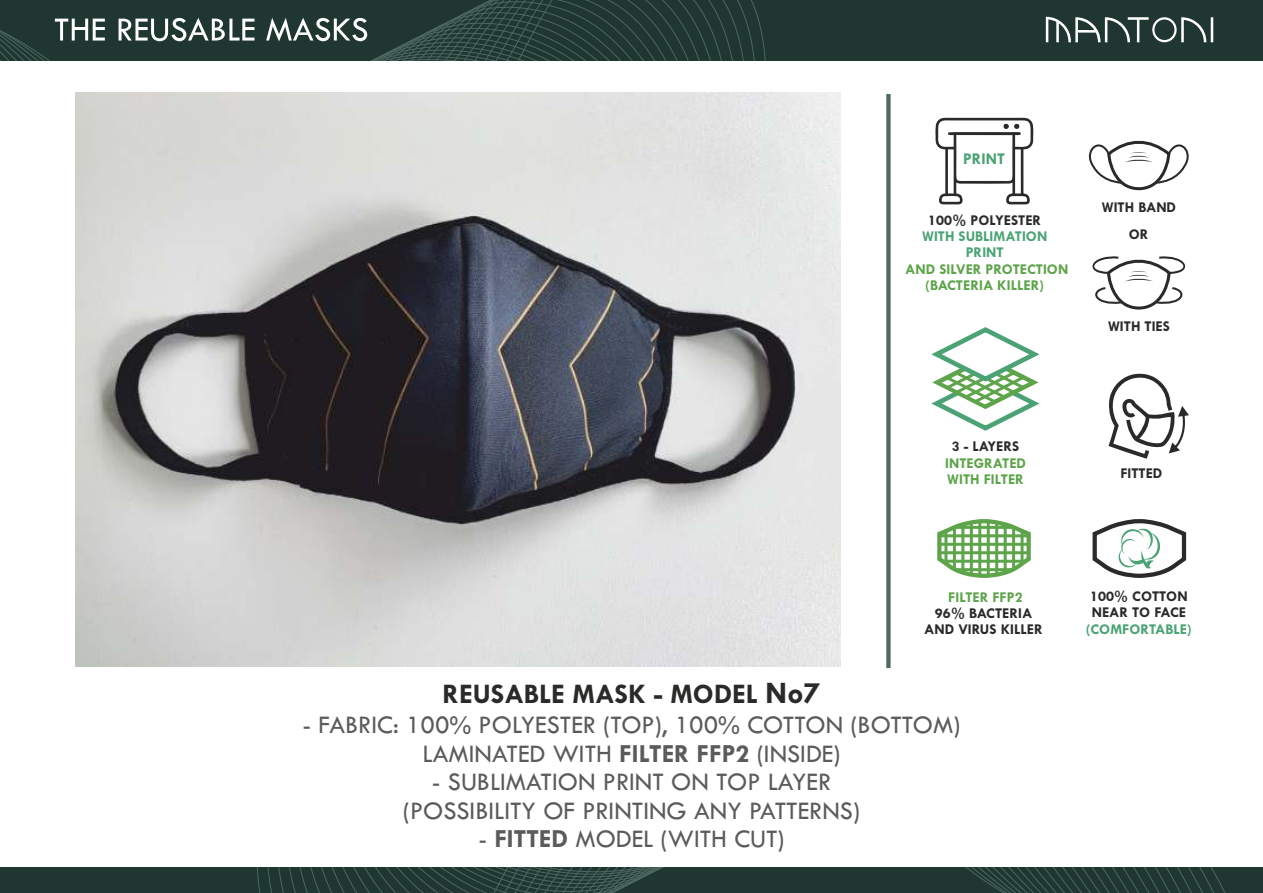
<style>
.page{position:relative;width:1263px;height:893px;background:#fff}
.page>*{position:absolute;margin:0;border:0;box-sizing:border-box;transform-origin:0 0}
.t1{font:700 28.5px "Tw Cen";color:#2b2a29}
.t2{font:26.25px/28.7px "Tw Cen";color:#5b5b5b;text-align:center}
.t3{font:700 16.5px "Tw Cen";color:#4ba375}
.t4{font:700 15px/16.4px "Tw Cen";color:#2b2a29}
.t5{font:700 15px/16.4px "Tw Cen";color:#5da44a}
.t6{font:700 15px/16.4px "Tw Cen";color:#4ba375;text-align:center}
.s1{font-size:31.5px}
.s2{font-weight:700}
</style>
<div class="page">
<img style="left:75px;top:93px;width:766px;height:574px">
<svg style="left:0;top:868px;width:1263px;height:25px"></svg>
<svg style="left:0;top:0;width:1263px;height:61px"></svg>
<svg style="left:55px;top:18px;width:312px;height:23px"></svg>
<svg style="left:1046px;top:17px;width:167px;height:25px"></svg>
<svg style="left:886px;top:94px;width:4px;height:574px;fill:#4d6761"></svg>
<svg style="left:1092px;top:519px;width:95px;height:59px"></svg>
<svg style="left:937px;top:519px;width:94px;height:59px"></svg>
<svg style="left:931px;top:327px;width:109px;height:104px"></svg>
<svg style="left:935px;top:117px;width:99px;height:87px"></svg>
<svg style="left:1088px;top:140px;width:101px;height:51px"></svg>
<svg style="left:1092px;top:256px;width:94px;height:54px"></svg>
<svg style="left:1108px;top:373px;width:81px;height:86px"></svg>
<p class="t3" style="left:963px;top:152px;width:43px">PRINT</p>
<p class="t4" style="left:928px;top:213px;width:115px">100% POLYESTER</p>
<p class="t6" style="left:922px;top:229px;width:127px">WITH SUBLIMATION<br>PRINT</p>
<p class="t5" style="left:905px;top:262px;width:165px;text-align:center">AND SILVER PROTECTION (BACTERIA KILLER)</p>
<p class="t4" style="left:1102px;top:200px;width:76px">WITH BAND</p>
<p class="t4" style="left:1129px;top:227px;width:21px">OR</p>
<p class="t4" style="left:1108px;top:319px;width:63px">WITH TIES</p>
<p class="t4" style="left:952px;top:439px;width:69px">3 - LAYERS</p>
<p class="t5" style="left:945px;top:456px;width:82px">INTEGRATED<br>WITH FILTER</p>
<p class="t5" style="left:948px;top:590px;width:76px">FILTER FFP2</p>
<p class="t4" style="left:924px;top:606px;width:120px;text-align:center">96% BACTERIA<br>AND VIRUS KILLER</p>
<p class="t1" style="left:442px;top:684px;width:380px">REUSABLE MASK - MODEL <span class="s1">No7</span></p>
<p class="t2" style="left:303px;top:712px;width:659px">- FABRIC: 100% POLYESTER (TOP), 100% COTTON (BOTTOM)<br>LAMINATED WITH <span class="s2">FILTER FFP2</span> (INSIDE)</p>
<p class="t2" style="left:403px;top:769px;width:459px">- SUBLIMATION PRINT ON TOP LAYER (POSSIBILITY OF PRINTING ANY PATTERNS)</p>
<p class="t2" style="left:478px;top:826px;width:308px">- <span class="s2">FITTED</span> MODEL (WITH CUT)</p>
<p class="t4" style="left:1120px;top:467px;width:44px">FITTED</p>
<p class="t4" style="left:1090px;top:589px;width:99px">100% COTTON<br>NEAR TO FACE</p>
<p class="t6" style="left:1086px;top:622px;width:107px">(COMFORTABLE)</p>
</div>
